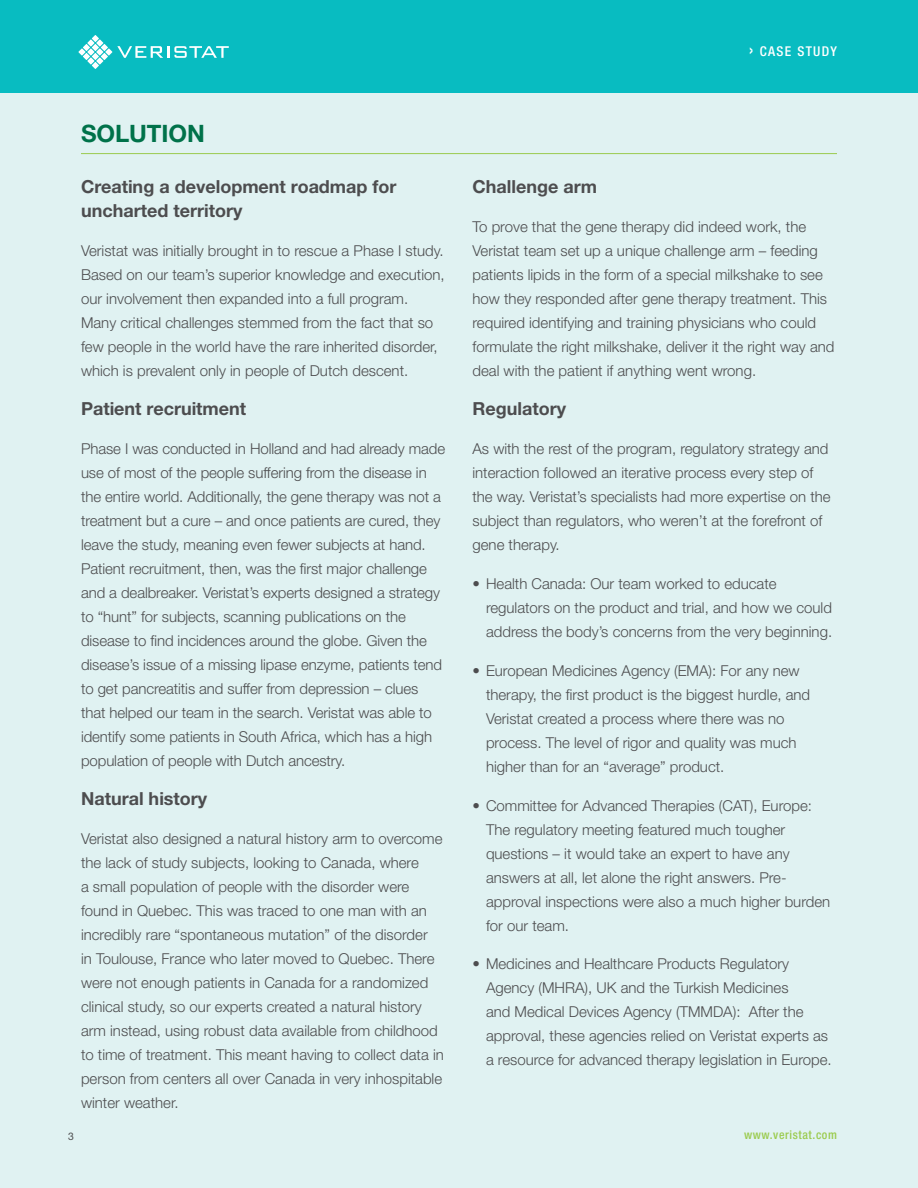
<style>
.page{position:relative;width:918px;height:1188px;background:#fff}
.page>*{position:absolute;margin:0;border:0;box-sizing:border-box;transform-origin:0 0}
.t1{font:700 24px "Helvetica Neue";color:#00724a}
.t2{font:700 18px/24px "Helvetica Neue";color:#4d4d4f}
.t3{font:300 15px/24px "Helvetica Neue";color:#4d4d4f}
.t4{font:500 condensed 13.5px "Helvetica Neue";letter-spacing:.1em;color:#fff}
.t5{font:500 condensed 12px "Helvetica Neue";letter-spacing:.05em;color:#9bcb4e}
.t6{font:10.5px "Helvetica Neue";color:#4d4d4f}
.s1{font-size:18px}
</style>
<div class="page">
<div style="left:0;top:0;width:918px;height:94px;background:#08bcc1"></div>
<svg style="left:78px;top:35px;width:151px;height:34px"></svg>
<div style="left:0;top:94px;width:918px;height:1094px;background:#e0f2f2"></div>
<hr style="left:81px;top:153px;width:756px;height:1px;background:#9bcb4e">
<p class="t4" style="left:749px;top:43px;width:89px"><span class="s1">›</span> CASE STUDY</p>
<h1 class="t1" style="left:81px;top:119px;width:125px">SOLUTION</h1>
<p class="t2" style="left:81px;top:175px;width:317px">Creating a development roadmap for uncharted territory</p>
<p class="t3" style="left:81px;top:239px;width:365px">Veristat was initially brought in to rescue a Phase I study.<br>Based on our team’s superior knowledge and execution, our involvement then expanded into a full program.<br>Many critical challenges stemmed from the fact that so few people in the world have the rare inherited disorder, which is prevalent only in people of Dutch descent.</p>
<p class="t2" style="left:81px;top:396px;width:167px">Patient recruitment</p>
<p class="t3" style="left:81px;top:436px;width:366px">Phase I was conducted in Holland and had already made use of most of the people suffering from the disease in the entire world. Additionally, the gene therapy was not a treatment but a cure – and once patients are cured, they leave the study, meaning even fewer subjects at hand.<br>Patient recruitment, then, was the first major challenge and a dealbreaker. Veristat’s experts designed a strategy to “hunt” for subjects, scanning publications on the disease to find incidences around the globe. Given the disease’s issue of a missing lipase enzyme, patients tend to get pancreatitis and suffer from depression – clues that helped our team in the search. Veristat was able to identify some patients in South Africa, which has a high population of people with Dutch ancestry.</p>
<p class="t2" style="left:81px;top:786px;width:128px">Natural history</p>
<p class="t3" style="left:81px;top:826px;width:364px">Veristat also designed a natural history arm to overcome the lack of study subjects, looking to Canada, where<br>a small population of people with the disorder were found in Quebec. This was traced to one man with an incredibly rare “spontaneous mutation” of the disorder<br>in Toulouse, France who later moved to Quebec. There were not enough patients in Canada for a randomized clinical study, so our experts created a natural history arm instead, using robust data available from childhood to time of treatment. This meant having to collect data in person from centers all over Canada in very inhospitable winter weather.</p>
<p class="t2" style="left:472px;top:175px;width:126px">Challenge arm</p>
<p class="t3" style="left:472px;top:215px;width:364px">To prove that the gene therapy did indeed work, the Veristat team set up a unique challenge arm – feeding patients lipids in the form of a special milkshake to see how they responded after gene therapy treatment. This required identifying and training physicians who could formulate the right milkshake, deliver it the right way and deal with the patient if anything went wrong.</p>
<p class="t2" style="left:472px;top:396px;width:95px">Regulatory</p>
<p class="t3" style="left:472px;top:436px;width:360px">As with the rest of the program, regulatory strategy and interaction followed an iterative process every step of the way. Veristat’s specialists had more expertise on the subject than regulators, who weren’t at the forefront of gene therapy.</p>
<p class="t3" style="left:486px;top:571px;width:348px;text-indent:-14px">• Health Canada: Our team worked to educate regulators on the product and trial, and how we could address the body’s concerns from the very beginning.</p>
<p class="t3" style="left:486px;top:658px;width:326px;text-indent:-14px">• European Medicines Agency (EMA): For any new therapy, the first product is the biggest hurdle, and Veristat created a process where there was no process. The level of rigor and quality was much higher than for an “average” product.</p>
<p class="t3" style="left:486px;top:793px;width:346px;text-indent:-14px">• Committee for Advanced Therapies (CAT), Europe:<br>The regulatory meeting featured much tougher questions – it would take an expert to have any answers at all, let alone the right answers. Pre&shy;approval inspections were also a much higher burden for our team.</p>
<p class="t3" style="left:486px;top:952px;width:347px;text-indent:-14px">• Medicines and Healthcare Products Regulatory Agency (MHRA), UK and the Turkish Medicines<br>and Medical Devices Agency (TMMDA): After the approval, these agencies relied on Veristat experts as a resource for advanced therapy legislation in Europe.</p>
<p class="t6" style="left:68px;top:1130px;width:7px">3</p>
<p class="t5" style="left:744px;top:1127px;width:94px">www.veristat.com</p>
</div>
